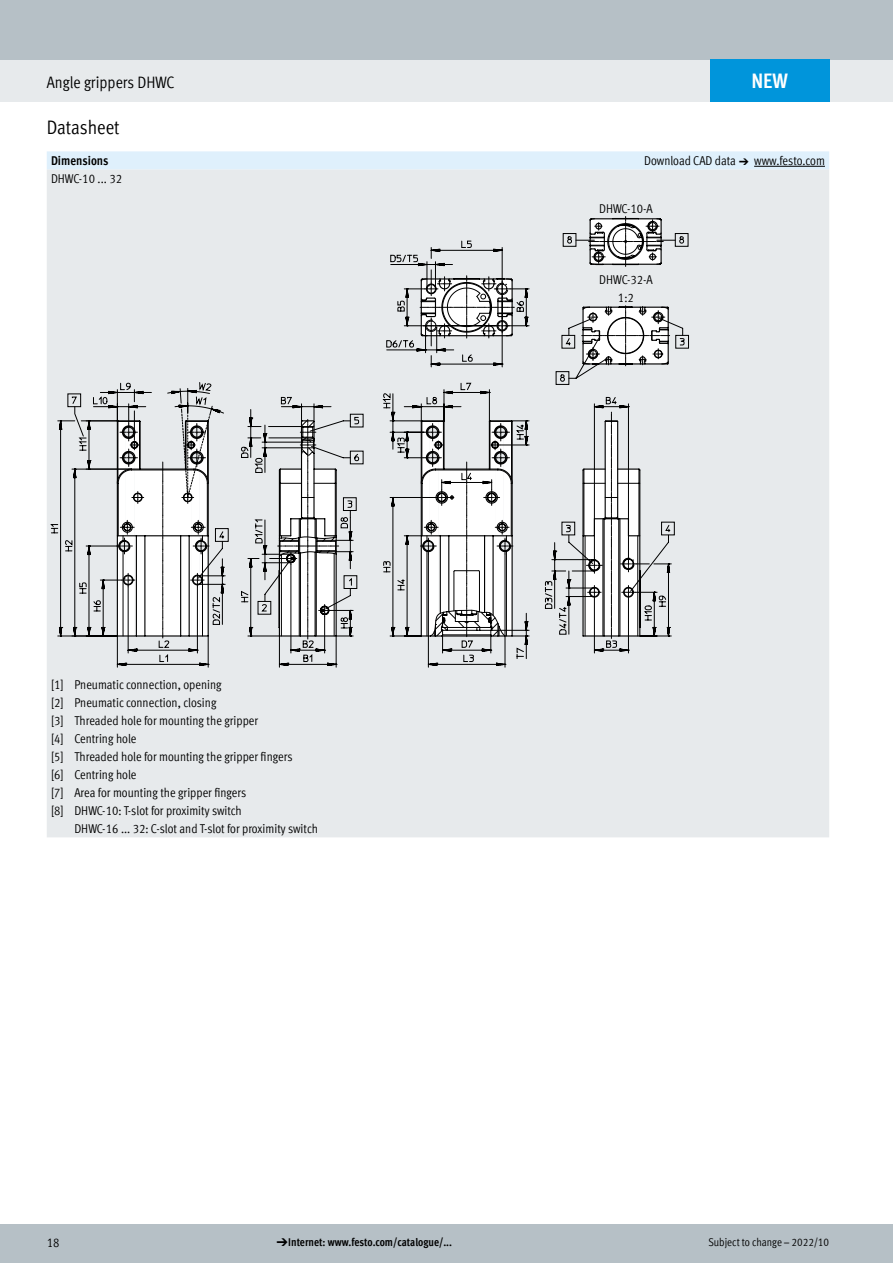
<style>
.page{position:relative;width:893px;height:1263px;background:#fff}
.page>*{position:absolute;margin:0;border:0;box-sizing:border-box;transform-origin:0 0}
.t1{font:700 21px "Meta Cond LF";color:#fff}
.FES_title_section{font:condensed 19.5px "Festo";letter-spacing:-.005em;color:#000}
.FES_title_family{font:condensed 16.5px "Festo";color:#000}
.FES_in_05{font:condensed 12.75px "Festo";color:#000}
.FES_head_2_text_righ{font:condensed 12.75px "Festo";color:#000}
.FES_regular{font:condensed 12.75px "Festo";color:#000}
.FES_head_2_text{font:condensed 12.75px "Festo";color:#000}
.FES_head_1_text{font:700 condensed 12.75px "Festo";color:#000}
.t2{font:700 condensed 11.25px "Festo";color:#000}
.t3{font:condensed 11.25px "Festo";letter-spacing:-.005em;color:#000}
.s1{font-family:"Meto Pict 182";font-stretch:normal}
.s2{font-family:"Meto Pict 182";font-weight:400;font-stretch:normal}
</style>
<div class="page">
<div style="left:0;top:1225px;width:893px;height:38px;background:#b6c0c6"></div>
<div style="left:0;top:60px;width:893px;height:42px;background:#e7eaec"></div>
<div style="left:0;top:0;width:893px;height:60px;background:#b6c0c6"></div>
<svg style="left:47px;top:151px;width:782px;height:19px;background:#dfeffb"></svg>
<div style="left:47px;top:170px;width:782px;height:667px;background:#e7eaec"></div>
<hr style="left:754px;top:166px;width:71px;height:1px;background:#000">
<div style="left:67px;top:196px;width:622px;height:452px;background:#e7eaec"></div>
<svg style="left:50px;top:240px;width:617px;height:422px"></svg>
<div style="left:595px;top:269px;width:62px;height:33px;background:#e7eaec"></div>
<div style="left:595px;top:196px;width:62px;height:17px;background:#e7eaec"></div>
<div style="left:710px;top:60px;width:119px;height:42px;background:#0095db"></div>
<p class="t1" style="left:751px;top:67px;width:38px">NEW</p>
<p class="FES_title_family" style="left:47px;top:71px;width:129px">Angle grippers DHWC</p>
<p class="FES_title_section" style="left:47px;top:113px;width:74px">Datasheet</p>
<p class="FES_head_1_text" style="left:51px;top:151px;width:59px">Dimensions</p>
<p class="FES_head_2_text_righ" style="left:644px;top:152px;width:182px">Download CAD data <span class="s1">a</span> www.festo.com</p>
<p class="FES_head_2_text" style="left:51px;top:169px;width:73px">DHWC-10 ... 32</p>
<p class="FES_regular" style="left:599px;top:200px;width:55px">DHWC-10-A</p>
<p class="FES_in_05" style="left:51px;top:675px;width:172px">[1] Pneumatic connection, opening</p>
<p class="FES_in_05" style="left:51px;top:693px;width:167px">[2] Pneumatic connection, closing</p>
<p class="FES_in_05" style="left:51px;top:711px;width:209px">[3] Threaded hole for mounting the gripper</p>
<p class="FES_in_05" style="left:51px;top:729px;width:87px">[4] Centring hole</p>
<p class="FES_in_05" style="left:51px;top:747px;width:243px">[5] Threaded hole for mounting the gripper fingers</p>
<p class="FES_in_05" style="left:51px;top:765px;width:87px">[6] Centring hole</p>
<p class="FES_in_05" style="left:51px;top:783px;width:197px">[7] Area for mounting the gripper fingers</p>
<p class="FES_in_05" style="left:51px;top:801px;width:192px">[8] DHWC-10: T-slot for proximity switch</p>
<p class="FES_in_05" style="left:74px;top:819px;width:245px">DHWC-16 ... 32: C-slot and T-slot for proximity switch</p>
<p class="FES_regular" style="left:599px;top:270px;width:55px">DHWC-32-A</p>
<p class="FES_regular" style="left:618px;top:288px;width:17px">1:2</p>
<p class="FES_in_05" style="left:47px;top:1233px;width:14px">18</p>
<p class="t2" style="left:276px;top:1234px;width:177px"><span class="s2">d</span> Internet: www.festo.com/catalogue/...</p>
<p class="t3" style="left:708px;top:1234px;width:122px">Subject to change – 2022/10</p>
</div>
